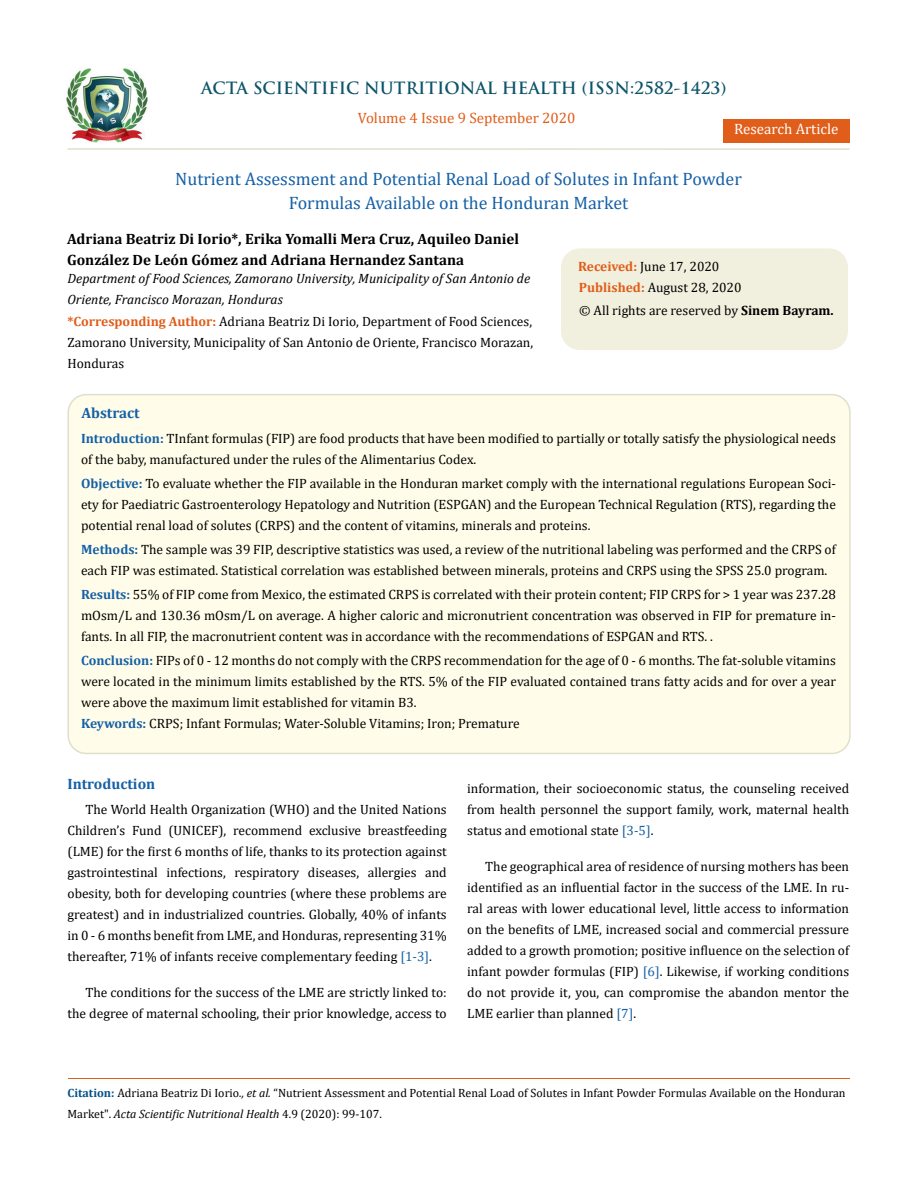
<style>
.page{position:relative;width:917px;height:1188px;background:#fff}
.page>*{position:absolute;margin:0;border:0;box-sizing:border-box;transform-origin:0 0}
.t1{font:18px/24px "Cambria";color:#1560a6;text-align:center}
.t2{font:700 16.5px "Trajan Pro";color:#0e546a}
.t3{font:700 15px/21px "Cambria";color:#000}
.t4{font:15px "Cambria";color:#e05d1a}
.t5{font:700 15px "Cambria";color:#1560a6}
.t6{font:15px "Cambria";color:#fff}
.t7{font:13.5px/21px "Cambria";color:#000;text-align:justify}
.t8{font:12px/21px "Cambria";color:#000}
.s1{font-style:italic}
.s2{font-weight:700;color:#e05d1a}
.s3{font-weight:700}
.s4{font-weight:700;color:#1560a6}
.s5{color:#1560a6}
.s6{font-weight:700;color:#035089}
</style>
<div class="page">
<img style="left:67px;top:68px;width:80px;height:74px">
<div style="left:723px;top:119px;width:126px;height:23px;background:#e05d1a"></div>
<div style="left:561px;top:249px;width:286px;height:100px;background:#f1f0de;border-radius:18px"></div>
<div style="left:561px;top:248px;width:286px;height:102px;border:2px solid #f1f0de;border-radius:18px"></div>
<div style="left:68px;top:395px;width:781px;height:358px;background:#fffde9;border-radius:18px"></div>
<div style="left:67px;top:394px;width:783px;height:360px;border:2px solid #e0dfcd;border-radius:18px"></div>
<hr style="left:67px;top:148px;width:782px;height:2px;background:#e0dfcd">
<hr style="left:68px;top:1078px;width:781px;height:1px;background:#e05d1a">
<p class="t2" style="left:201px;top:77px;width:527px">ACTA SCIENTIFIC NUTRITIONAL HEALTH (ISSN:2582-1423)</p>
<p class="t4" style="left:358px;top:109px;width:219px">Volume 4 Issue 9 September 2020</p>
<p class="t6" style="left:734px;top:120px;width:106px">Research Article</p>
<h1 class="t1" style="left:175px;top:166px;width:568px">Nutrient Assessment and Potential Renal Load of Solutes in Infant Powder<br>Formulas Available on the Honduran Market</h1>
<p class="t3" style="left:67px;top:228px;width:453px">Adriana Beatriz Di Iorio*, Erika Yomalli Mera Cruz, Aquileo Daniel<br>González De León Gómez and Adriana Hernandez Santana</p>
<p class="t7" style="left:67px;top:268px;width:467px;text-align:left"><span class="s1">Department of Food Sciences, Zamorano University, Municipality of San Antonio de Oriente, Francisco Morazan, Honduras<br></span><span class="s2">*Corresponding Author:</span> Adriana Beatriz Di Iorio, Department of Food Sciences, Zamorano University, Municipality of San Antonio de Oriente, Francisco Morazan, Honduras</p>
<p class="t7" style="left:578px;top:255px;width:165px;line-height:21.5px"><span class="s2">Received:</span> June 17, 2020<br><span class="s2">Published:</span> August 28, 2020</p>
<p class="t7" style="left:579px;top:300px;width:256px">© All rights are reserved by <span class="s3">Sinem Bayram.</span></p>
<p class="t5" style="left:81px;top:402px;width:60px">Abstract</p>
<p class="t7" style="left:81px;top:428px;width:756px"><span class="s4">Introduction:</span> TInfant formulas (FIP) are food products that have been modified to partially or totally satisfy the physiological needs of the baby, manufactured under the rules of the Alimentarius Codex.</p>
<p class="t7" style="left:81px;top:473px;width:756px"><span class="s4">Objective:</span> To evaluate whether the FIP available in the Honduran market comply with the international regulations European Soci&shy;ety for Paediatric Gastroenterology Hepatology and Nutrition (ESPGAN) and the European Technical Regulation (RTS), regarding the potential renal load of solutes (CRPS) and the content of vitamins, minerals and proteins.</p>
<p class="t7" style="left:81px;top:539px;width:756px"><span class="s4">Methods:</span> The sample was 39 FIP, descriptive statistics was used, a review of the nutritional labeling was performed and the CRPS of each FIP was estimated. Statistical correlation was established between minerals, proteins and CRPS using the SPSS 25.0 program.</p>
<p class="t7" style="left:81px;top:584px;width:756px"><span class="s4">Results:</span> 55% of FIP come from Mexico, the estimated CRPS is correlated with their protein content; FIP CRPS for &gt; 1 year was 237.28 mOsm/L and 130.36 mOsm/L on average. A higher caloric and micronutrient concentration was observed in FIP for premature in&shy;fants. In all FIP, the macronutrient content was in accordance with the recommendations of ESPGAN and RTS. .</p>
<p class="t7" style="left:81px;top:650px;width:756px"><span class="s4">Conclusion:</span> FIPs of 0 - 12 months do not comply with the CRPS recommendation for the age of 0 - 6 months. The fat-soluble vitamins were located in the minimum limits established by the RTS. 5% of the FIP evaluated contained trans fatty acids and for over a year were above the maximum limit established for vitamin B3.</p>
<p class="t7" style="left:81px;top:713px;width:440px"><span class="s4">Keywords:</span> CRPS; Infant Formulas; Water-Soluble Vitamins; Iron; Premature</p>
<p class="t5" style="left:67px;top:774px;width:89px">Introduction</p>
<p class="t7" style="left:67px;top:798px;width:381px;text-indent:18px">The World Health Organization (WHO) and the United Nations Children’s Fund (UNICEF), recommend exclusive breastfeeding (LME) for the first 6 months of life, thanks to its protection against gastrointestinal infections, respiratory diseases, allergies and obesity, both for developing countries (where these problems are greatest) and in industrialized countries. Globally, 40% of infants in 0 - 6 months benefit from LME, and Honduras, representing 31% thereafter, 71% of infants receive complementary feeding <span class="s5">[1-3]</span>.</p>
<p class="t7" style="left:67px;top:981px;width:381px;text-align:right">The conditions for the success of the LME are strictly linked to: the degree of maternal schooling, their prior knowledge, access to</p>
<p class="t7" style="left:467px;top:777px;width:383px">information, their socioeconomic status, the counseling received from health personnel the support family, work, maternal health status and emotional state <span class="s5">[3-5]</span>.</p>
<p class="t7" style="left:467px;top:856px;width:383px;text-indent:18px">The geographical area of residence of nursing mothers has been identified as an influential factor in the success of the LME. In ru&shy;ral areas with lower educational level, little access to information on the benefits of LME, increased social and commercial pressure added to a growth promotion; positive influence on the selection of infant powder formulas (FIP) <span class="s5">[6]</span>. Likewise, if working conditions do not provide it, you, can compromise the abandon mentor the LME earlier than planned <span class="s5">[7]</span>.</p>
<p class="t8" style="left:67px;top:1082px;width:779px"><span class="s6">Citation:</span> Adriana Beatriz Di Iorio<span class="s1">., et al.</span> “Nutrient Assessment and Potential Renal Load of Solutes in Infant Powder Formulas Available on the Honduran<br>Market". <span class="s1">Acta Scientific Nutritional Health</span> 4.9 (2020): 99-107.</p>
</div>
